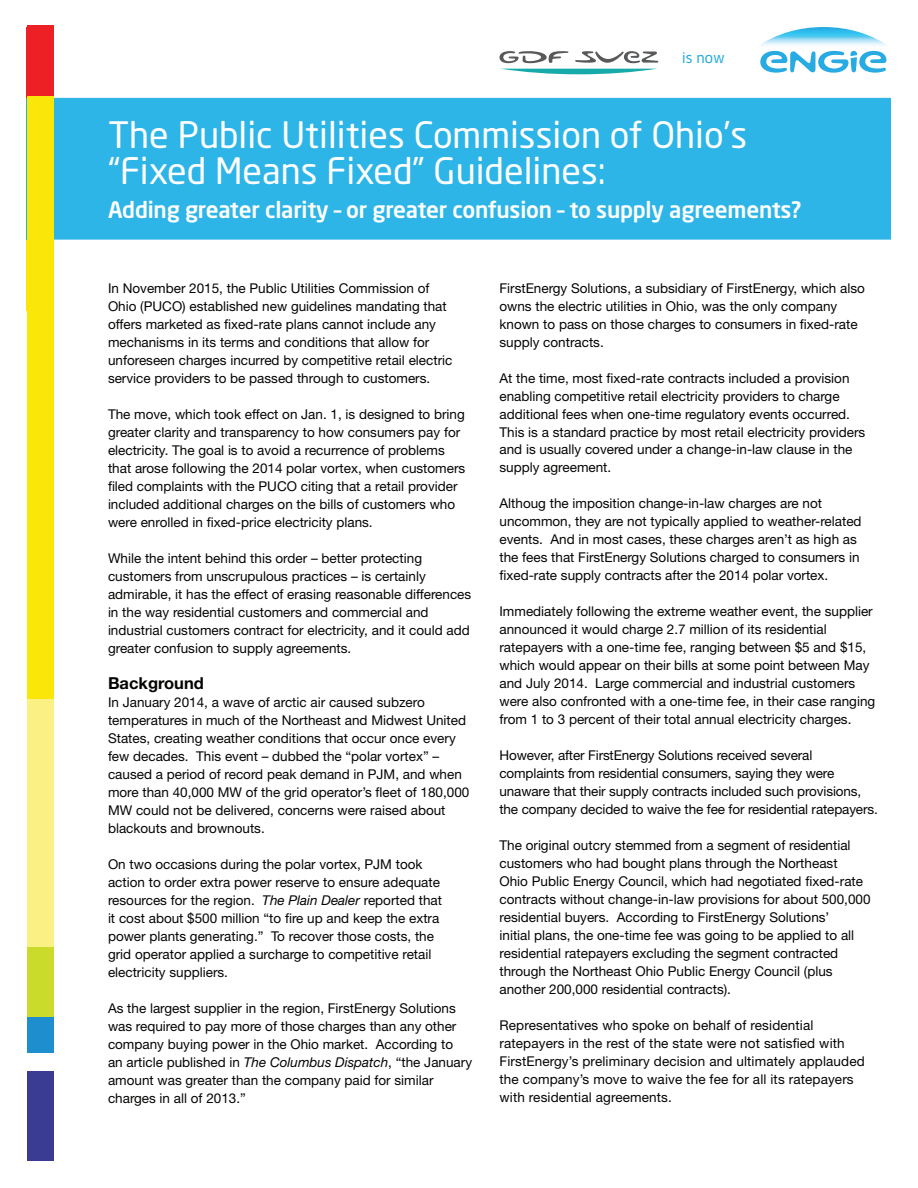
<style>
.page{position:relative;width:918px;height:1188px;background:#fff}
.page>*{position:absolute;margin:0;border:0;box-sizing:border-box;transform-origin:0 0}
.t1{font:36px/36px "Neo Sans Std";color:#fff}
.t2{font:500 22.5px "Neo Sans Std";letter-spacing:-.01em;color:#fff}
.t3{font:700 16.5px "Helvetica Neue LT Std";color:#040503}
.t4{font:13.5px/18px "Helvetica Neue LT Std";color:#040503}
.t5{font:13.5px "Clan OT News";color:#27abe2}
.s1{font-style:italic}
</style>
<div class="page">
<div style="left:27px;top:1090px;width:27px;height:71px;background:#3a3b93"></div>
<div style="left:54px;top:98px;width:837px;height:142px;background:#2eb5e8"></div>
<div style="left:27px;top:26px;width:27px;height:70px;background:#ed2026"></div>
<div style="left:27px;top:96px;width:27px;height:71px;background:#fae709"></div>
<div style="left:27px;top:167px;width:27px;height:71px;background:#fae709"></div>
<div style="left:27px;top:238px;width:27px;height:71px;background:#fae709"></div>
<div style="left:27px;top:309px;width:27px;height:71px;background:#fae709"></div>
<div style="left:27px;top:380px;width:27px;height:71px;background:#fae709"></div>
<div style="left:27px;top:451px;width:27px;height:71px;background:#fae709"></div>
<div style="left:27px;top:522px;width:27px;height:71px;background:#fae709"></div>
<div style="left:27px;top:593px;width:27px;height:70px;background:#fae709"></div>
<div style="left:27px;top:699px;width:27px;height:35px;background:#fbf084"></div>
<div style="left:27px;top:663px;width:27px;height:36px;background:#fae709"></div>
<div style="left:27px;top:734px;width:27px;height:71px;background:#fbf084"></div>
<div style="left:27px;top:805px;width:27px;height:71px;background:#fbf084"></div>
<div style="left:27px;top:876px;width:27px;height:71px;background:#fbf084"></div>
<div style="left:27px;top:947px;width:27px;height:71px;background:#cadb2c"></div>
<div style="left:27px;top:1089px;width:27px;height:71px;background:#3a3b93"></div>
<div style="left:27px;top:1018px;width:27px;height:35px;background:#1e8ece"></div>
<div style="left:27px;top:1071px;width:27px;height:18px;background:#3a3b93"></div>
<svg style="left:500px;top:51px;width:158px;height:23px"></svg>
<img style="left:761px;top:27px;width:125px;height:18px">
<svg style="left:760px;top:51px;width:126px;height:22px"></svg>
<p class="t5" style="left:682px;top:50px;width:44px">is now</p>
<h1 class="t1" style="left:108px;top:116px;width:641px">The Public Utilities Commission of Ohio’s “Fixed Means Fixed” Guidelines:</h1>
<h2 class="t2" style="left:108px;top:195px;width:695px">Adding greater clarity – or greater confusion – to supply agreements?</h2>
<p class="t4" style="left:108px;top:279px;width:346px">In November 2015, the Public Utilities Commission of Ohio (PUCO) established new guidelines mandating that offers marketed as fixed-rate plans cannot include any mechanisms in its terms and conditions that allow for unforeseen charges incurred by competitive retail electric service providers to be passed through to customers.</p>
<p class="t4" style="left:108px;top:405px;width:359px">The move, which took effect on Jan. 1, is designed to bring greater clarity and transparency to how consumers pay for electricity. The goal is to avoid a recurrence of problems that arose following the 2014 polar vortex, when customers filed complaints with the PUCO citing that a retail provider included additional charges on the bills of customers who were enrolled in fixed-price electricity plans.</p>
<p class="t4" style="left:108px;top:549px;width:365px">While the intent behind this order – better protecting customers from unscrupulous practices – is certainly admirable, it has the effect of erasing reasonable differences in the way residential customers and commercial and industrial customers contract for electricity, and it could add greater confusion to supply agreements.</p>
<p class="t3" style="left:108px;top:673px;width:97px">Background</p>
<p class="t4" style="left:108px;top:693px;width:363px">In January 2014, a wave of arctic air caused subzero temperatures in much of the Northeast and Midwest United States, creating weather conditions that occur once every few decades. This event – dubbed the “polar vortex” – caused a period of record peak demand in PJM, and when more than 40,000 MW of the grid operator’s fleet of 180,000<br>MW could not be delivered, concerns were raised about blackouts and brownouts.</p>
<p class="t4" style="left:108px;top:855px;width:336px">On two occasions during the polar vortex, PJM took action to order extra power reserve to ensure adequate resources for the region. <span class="s1">The Plain Dealer</span> reported that it cost about $500 million “to fire up and keep the extra power plants generating.” To recover those costs, the grid operator applied a surcharge to competitive retail electricity suppliers.</p>
<p class="t4" style="left:108px;top:999px;width:366px">As the largest supplier in the region, FirstEnergy Solutions was required to pay more of those charges than any other company buying power in the Ohio market. According to<br>an article published in <span class="s1">The Columbus Dispatch</span>, “the January amount was greater than the company paid for similar charges in all of 2013.”</p>
<p class="t4" style="left:500px;top:279px;width:367px">FirstEnergy Solutions, a subsidiary of FirstEnergy, which also owns the electric utilities in Ohio, was the only company known to pass on those charges to consumers in fixed-rate supply contracts.</p>
<p class="t4" style="left:500px;top:369px;width:367px">At the time, most fixed-rate contracts included a provision enabling competitive retail electricity providers to charge additional fees when one-time regulatory events occurred.<br>This is a standard practice by most retail electricity providers and is usually covered under a change-in-law clause in the supply agreement.</p>
<p class="t4" style="left:500px;top:495px;width:364px">Althoug the imposition change-in-law charges are not uncommon, they are not typically applied to weather-related events. And in most cases, these charges aren’t as high as the fees that FirstEnergy Solutions charged to consumers in fixed-rate supply contracts after the 2014 polar vortex.</p>
<p class="t4" style="left:500px;top:603px;width:377px">Immediately following the extreme weather event, the supplier announced it would charge 2.7 million of its residential ratepayers with a one-time fee, ranging between $5 and $15, which would appear on their bills at some point between May and July 2014. Large commercial and industrial customers were also confronted with a one-time fee, in their case ranging from 1 to 3 percent of their total annual electricity charges.</p>
<p class="t4" style="left:500px;top:746px;width:380px">However, after FirstEnergy Solutions received several complaints from residential consumers, saying they were unaware that their supply contracts included such provisions, the company decided to waive the fee for residential ratepayers.</p>
<p class="t4" style="left:500px;top:836px;width:373px">The original outcry stemmed from a segment of residential customers who had bought plans through the Northeast<br>Ohio Public Energy Council, which had negotiated fixed-rate contracts without change-in-law provisions for about 500,000 residential buyers. According to FirstEnergy Solutions’<br>initial plans, the one-time fee was going to be applied to all residential ratepayers excluding the segment contracted through the Northeast Ohio Public Energy Council (plus another 200,000 residential contracts).</p>
<p class="t4" style="left:500px;top:1016px;width:367px">Representatives who spoke on behalf of residential ratepayers in the rest of the state were not satisfied with FirstEnergy’s preliminary decision and ultimately applauded the company’s move to waive the fee for all its ratepayers with residential agreements.</p>
</div>
